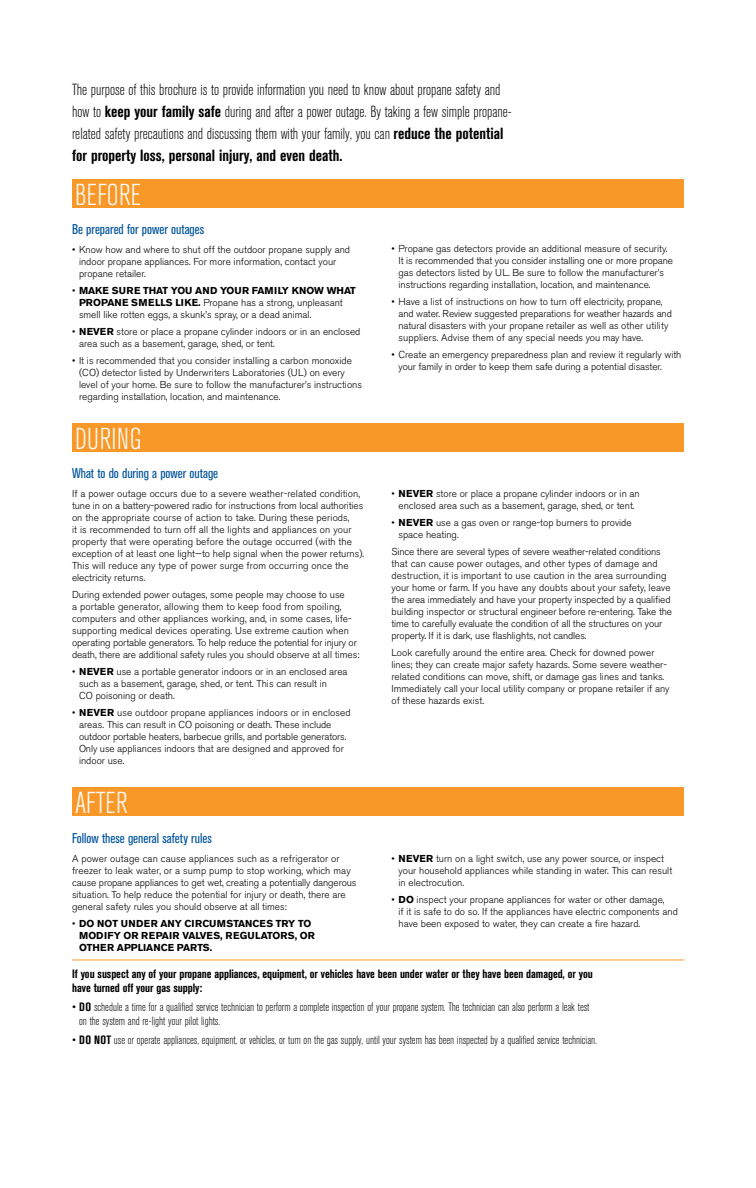
<style>
.page{position:relative;width:756px;height:1188px;background:#fff}
.page>*{position:absolute;margin:0;border:0;box-sizing:border-box;transform-origin:0 0}
.t1{font:300 condensed 30px "Akzidenz Grotesk BE";letter-spacing:.02em;color:#fff}
.t2{font:300 condensed 16px/22px "Akzidenz Grotesk BE";color:#000}
.t3{font:condensed 14px "Akzidenz Grotesk BE";color:#00539b}
.t4{font:300 condensed 12px/14px "Akzidenz Grotesk BE";color:#000}
.t5{font:700 condensed 12px/14px "Akzidenz Grotesk BE";letter-spacing:-.005em;color:#000}
.t6{font:300 10px/12px "Akzidenz Grotesk BE";color:#000}
.t7{font:700 10px/12px "Akzidenz Grotesk BE";color:#000}
.s1{font-weight:700}
.s2{font-weight:300}
</style>
<div class="page">
<div style="left:72px;top:788px;width:612px;height:28px;background:#f89828"></div>
<div style="left:72px;top:179px;width:612px;height:28px;background:#f89828"></div>
<div style="left:72px;top:423px;width:612px;height:28px;background:#f89828"></div>
<hr style="left:72px;top:960px;width:612px;height:1px;background:#f89828">
<p class="t2" style="left:72px;top:79px;width:441px">The purpose of this brochure is to provide information you need to know about propane safety and how to <span class="s1">keep your family safe</span> during and after a power outage. By taking a few simple propane&shy;related safety precautions and discussing them with your family, you can <span class="s1">reduce the potential for property loss, personal injury, and even death.</span></p>
<h1 class="t1" style="left:75px;top:178px;width:67px">BEFORE</h1>
<h3 class="t3" style="left:72px;top:222px;width:134px">Be prepared for power outages</h3>
<p class="t6" style="left:79px;top:244px;width:273px;text-indent:-7px">• Know how and where to shut off the outdoor propane supply and indoor propane appliances. For more information, contact your propane retailer.</p>
<p class="t6" style="left:79px;top:285px;width:278px;text-indent:-7px">• <span class="s1">MAKE SURE THAT YOU AND YOUR FAMILY KNOW WHAT<br>PROPANE SMELLS LIKE.</span> Propane has a strong, unpleasant smell like rotten eggs, a skunk’s spray, or a dead animal.</p>
<p class="t6" style="left:79px;top:326px;width:283px;text-indent:-7px">• <span class="s1">NEVER</span> store or place a propane cylinder indoors or in an enclosed area such as a basement, garage, shed, or tent.</p>
<p class="t6" style="left:79px;top:355px;width:285px;text-indent:-7px">• It is recommended that you consider installing a carbon monoxide (CO) detector listed by Underwriters Laboratories (UL) on every level of your home. Be sure to follow the manufacturer’s instructions regarding installation, location, and maintenance.</p>
<h1 class="t1" style="left:75px;top:422px;width:68px">DURING</h1>
<h3 class="t3" style="left:72px;top:466px;width:148px">What to do during a power outage</h3>
<p class="t6" style="left:72px;top:488px;width:294px">If a power outage occurs due to a severe weather-related condition, tune in on a battery-powered radio for instructions from local authorities on the appropriate course of action to take. During these periods,<br>it is recommended to turn off all the lights and appliances on your property that were operating before the outage occurred (with the exception of at least one light—to help signal when the power returns).<br>This will reduce any type of power surge from occurring once the electricity returns.</p>
<p class="t6" style="left:72px;top:589px;width:289px">During extended power outages, some people may choose to use<br>a portable generator, allowing them to keep food from spoiling, computers and other appliances working, and, in some cases, life&shy;supporting medical devices operating. Use extreme caution when operating portable generators. To help reduce the potential for injury or death, there are additional safety rules you should observe at all times:</p>
<p class="t6" style="left:79px;top:666px;width:270px;text-indent:-7px">• <span class="s1">NEVER</span> use a portable generator indoors or in an enclosed area such as a basement, garage, shed, or tent. This can result in<br>CO poisoning or death.</p>
<p class="t6" style="left:79px;top:707px;width:273px;text-indent:-7px">• <span class="s1">NEVER</span> use outdoor propane appliances indoors or in enclosed areas. This can result in CO poisoning or death. These include outdoor portable heaters, barbecue grills, and portable generators.<br>Only use appliances indoors that are designed and approved for indoor use.</p>
<h1 class="t1" style="left:75px;top:786px;width:54px">AFTER</h1>
<h3 class="t3" style="left:72px;top:830px;width:141px">Follow these general safety rules</h3>
<p class="t6" style="left:72px;top:852px;width:286px">A power outage can cause appliances such as a refrigerator or freezer to leak water, or a sump pump to stop working, which may cause propane appliances to get wet, creating a potentially dangerous situation. To help reduce the potential for injury or death, there are general safety rules you should observe at all times:</p>
<p class="t7" style="left:79px;top:917px;width:237px;text-indent:-7px"><span class="s2">•</span> DO NOT UNDER ANY CIRCUMSTANCES TRY TO<br>MODIFY OR REPAIR VALVES, REGULATORS, OR<br>OTHER APPLIANCE PARTS.</p>
<p class="t6" style="left:398px;top:243px;width:276px;text-indent:-7px">• Propane gas detectors provide an additional measure of security.<br>It is recommended that you consider installing one or more propane gas detectors listed by UL. Be sure to follow the manufacturer’s instructions regarding installation, location, and maintenance.</p>
<p class="t6" style="left:398px;top:296px;width:275px;text-indent:-7px">• Have a list of instructions on how to turn off electricity, propane, and water. Review suggested preparations for weather hazards and natural disasters with your propane retailer as well as other utility suppliers. Advise them of any special needs you may have.</p>
<p class="t6" style="left:398px;top:349px;width:284px;text-indent:-7px">• Create an emergency preparedness plan and review it regularly with your family in order to keep them safe during a potential disaster.</p>
<p class="t6" style="left:392px;top:488px;width:250px;text-align:center">• <span class="s1">NEVER</span> store or place a propane cylinder indoors or in an enclosed area such as a basement, garage, shed, or tent.</p>
<p class="t6" style="left:398px;top:517px;width:235px;text-indent:-7px">• <span class="s1">NEVER</span> use a gas oven or range-top burners to provide space heating.</p>
<p class="t6" style="left:392px;top:546px;width:282px">Since there are several types of severe weather-related conditions that can cause power outages, and other types of damage and destruction, it is important to use caution in the area surrounding your home or farm. If you have any doubts about your safety, leave the area immediately and have your property inspected by a qualified building inspector or structural engineer before re-entering. Take the time to carefully evaluate the condition of all the structures on your property. If it is dark, use flashlights, not candles.</p>
<p class="t6" style="left:392px;top:647px;width:280px">Look carefully around the entire area. Check for downed power lines; they can create major safety hazards. Some severe weather&shy;related conditions can move, shift, or damage gas lines and tanks.<br>Immediately call your local utility company or propane retailer if any of these hazards exist.</p>
<p class="t6" style="left:398px;top:852px;width:275px;text-indent:-7px">• <span class="s1">NEVER</span> turn on a light switch, use any power source, or inspect your household appliances while standing in water. This can result in electrocution.</p>
<p class="t6" style="left:398px;top:893px;width:281px;text-indent:-7px">• <span class="s1">DO</span> inspect your propane appliances for water or other damage,<br>if it is safe to do so. If the appliances have electric components and have been exposed to water, they can create a fire hazard.</p>
<p class="t5" style="left:72px;top:967px;width:522px">If you suspect any of your propane appliances, equipment, or vehicles have been under water or they have been damaged, or you have turned off your gas supply:</p>
<p class="t4" style="left:79px;top:1000px;width:512px;text-indent:-7px">• <span class="s1">DO</span> schedule a time for a qualified service technician to perform a complete inspection of your propane system. The technician can also perform a leak test on the system and re-light your pilot lights.</p>
<p class="t4" style="left:72px;top:1033px;width:526px">• <span class="s1">Do not</span> use or operate appliances, equipment, or vehicles, or turn on the gas supply, until your system has been inspected by a qualified service technician.</p>
</div>
